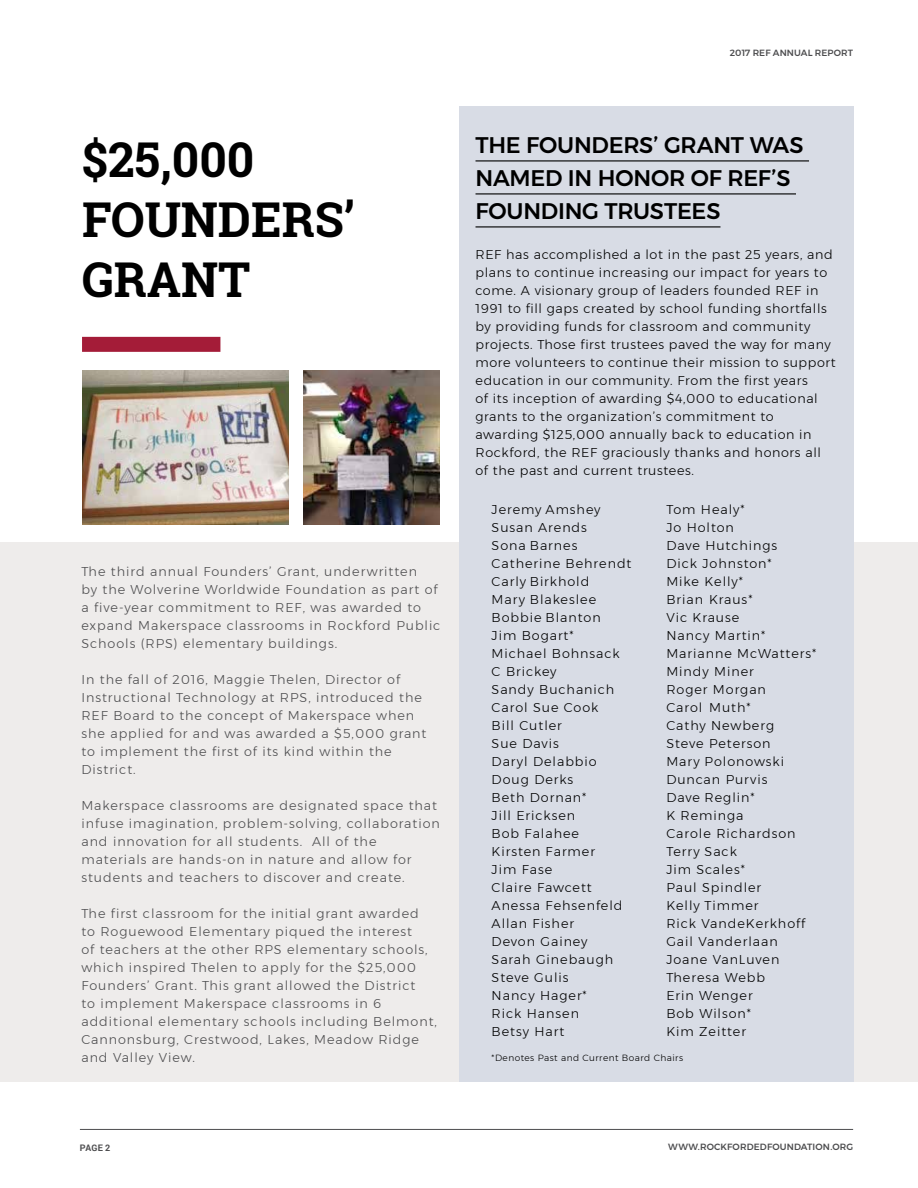
<style>
.page{position:relative;width:918px;height:1188px;background:#fff}
.page>*{position:absolute;margin:0;border:0;box-sizing:border-box;transform-origin:0 0}
.t1{font:700 48px/60px "Roboto Slab";color:#000}
.t2{font:500 22.5px/33px "Montserrat";letter-spacing:-.01em;color:#000}
.t3{font:300 12.75px/18px "Montserrat";letter-spacing:.075em;color:#4d4d4f}
.t4{font:300 12.75px/18px "Montserrat";letter-spacing:.075em;color:#000}
.t5{font:300 12.75px/18px "Montserrat";letter-spacing:.05em;color:#000}
.t6{font:500 9px "Montserrat";letter-spacing:.015em;color:#4d4d4f}
.t7{font:300 9px "Montserrat";letter-spacing:.05em;color:#000}
.t8{font:700 9px "Roboto";color:#4d4d4f}
</style>
<div class="page">
<div style="left:0;top:543px;width:918px;height:539px;background:#eeeceb"></div>
<div style="left:459px;top:106px;width:394px;height:976px;background:#d8dce5"></div>
<div style="left:82px;top:337px;width:138px;height:15px;background:#a41c38"></div>
<hr style="left:476px;top:160px;width:333px;height:1px;background:#000">
<hr style="left:476px;top:193px;width:320px;height:1px;background:#000">
<hr style="left:476px;top:226px;width:244px;height:1px;background:#000">
<img style="left:82px;top:371px;width:207px;height:154px">
<img style="left:303px;top:371px;width:137px;height:154px">
<hr style="left:80px;top:1129px;width:773px;height:1px;background:#4d4d4f">
<h1 class="t1" style="left:82px;top:129px;width:274px">$25,000<br>FOUNDERS’<br>GRANT</h1>
<p class="t3" style="left:81px;top:562px;width:361px">The third annual Founders’ Grant, underwritten<br>by the Wolverine Worldwide Foundation as part of a five-year commitment to REF, was awarded to expand Makerspace classrooms in Rockford Public Schools (RPS) elementary buildings.</p>
<p class="t3" style="left:81px;top:670px;width:347px">In the fall of 2016, Maggie Thelen, Director of Instructional Technology at RPS, introduced the REF Board to the concept of Makerspace when she applied for and was awarded a $5,000 grant to implement the first of its kind within the District.</p>
<p class="t3" style="left:81px;top:796px;width:360px">Makerspace classrooms are designated space that infuse imagination, problem-solving, collaboration and innovation for all students. All of the materials are hands-on in nature and allow for students and teachers to discover and create.</p>
<p class="t3" style="left:81px;top:904px;width:357px">The first classroom for the initial grant awarded<br>to Roguewood Elementary piqued the interest<br>of teachers at the other RPS elementary schools, which inspired Thelen to apply for the $25,000<br>Founders’ Grant. This grant allowed the District<br>to implement Makerspace classrooms in 6 additional elementary schools including Belmont, Cannonsburg, Crestwood, Lakes, Meadow Ridge and Valley View.</p>
<p class="t6" style="left:730px;top:45px;width:125px">2017 REF ANNUAL REPORT</p>
<h2 class="t2" style="left:476px;top:129px;width:330px">THE FOUNDERS’ GRANT WAS<br>NAMED IN HONOR OF REF’S<br>FOUNDING TRUSTEES</h2>
<p class="t5" style="left:476px;top:245px;width:362px">REF has accomplished a lot in the past 25 years, and plans to continue increasing our impact for years to come. A visionary group of leaders founded REF in 1991 to fill gaps created by school funding shortfalls by providing funds for classroom and community projects. Those first trustees paved the way for many more volunteers to continue their mission to support education in our community. From the first years<br>of its inception of awarding $4,000 to educational grants to the organization’s commitment to awarding $125,000 annually back to education in Rockford, the REF graciously thanks and honors all of the past and current trustees.</p>
<p class="t4" style="left:492px;top:500px;width:141px">Jeremy Amshey<br>Susan Arends<br>Sona Barnes<br>Catherine Behrendt<br>Carly Birkhold<br>Mary Blakeslee<br>Bobbie Blanton<br>Jim Bogart*<br>Michael Bohnsack<br>C Brickey<br>Sandy Buchanich<br>Carol Sue Cook<br>Bill Cutler<br>Sue Davis<br>Daryl Delabbio<br>Doug Derks<br>Beth Dornan*<br>Jill Ericksen<br>Bob Falahee<br>Kirsten Farmer<br>Jim Fase<br>Claire Fawcett<br>Anessa Fehsenfeld<br>Allan Fisher<br>Devon Gainey<br>Sarah Ginebaugh<br>Steve Gulis<br>Nancy Hager*<br>Rick Hansen<br>Betsy Hart</p>
<p class="t4" style="left:666px;top:500px;width:151px">Tom Healy*<br>Jo Holton<br>Dave Hutchings<br>Dick Johnston*<br>Mike Kelly*<br>Brian Kraus*<br>Vic Krause<br>Nancy Martin*<br>Marianne McWatters*<br>Mindy Miner<br>Roger Morgan<br>Carol Muth*<br>Cathy Newberg<br>Steve Peterson<br>Mary Polonowski<br>Duncan Purvis<br>Dave Reglin*<br>K Reminga<br>Carole Richardson<br>Terry Sack<br>Jim Scales*<br>Paul Spindler<br>Kelly Timmer<br>Rick VandeKerkhoff<br>Gail Vanderlaan<br>Joane VanLuven<br>Theresa Webb<br>Erin Wenger<br>Bob Wilson*<br>Kim Zeitter</p>
<p class="t7" style="left:492px;top:1051px;width:193px">*Denotes Past and Current Board Chairs</p>
<p class="t8" style="left:80px;top:1141px;width:32px">PAGE 2</p>
<p class="t6" style="left:668px;top:1140px;width:186px">WWW.ROCKFORDEDFOUNDATION.ORG</p>
</div>
